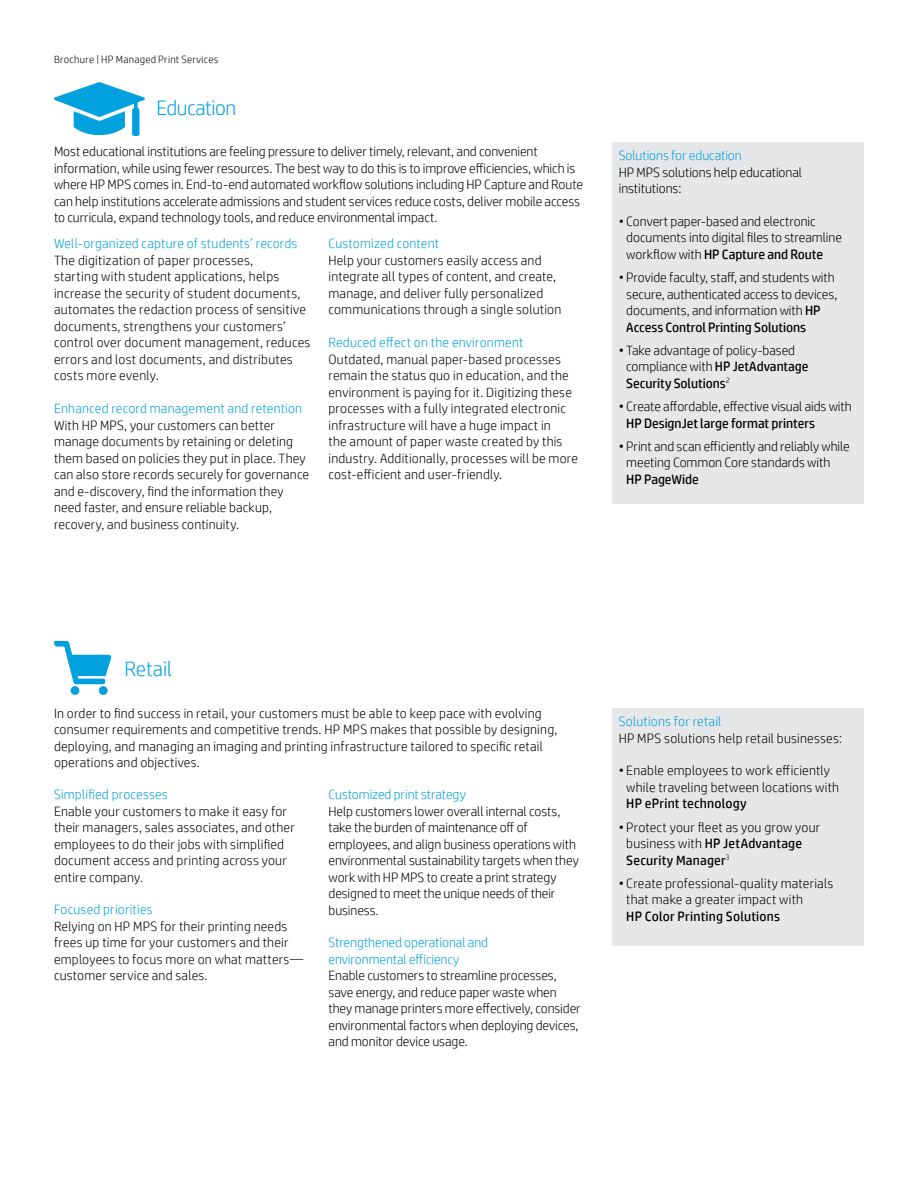
<style>
.page{position:relative;width:918px;height:1188px;background:#fff}
.page>*{position:absolute;margin:0;border:0;box-sizing:border-box;transform-origin:0 0}
.t1{font:300 21px "HP Simplified";letter-spacing:-.015em;color:#00a1dd}
.t2{font:300 13.5px/16.5px "HP Simplified";letter-spacing:.01em;color:#000}
.t3{font:300 13.5px/16.5px "HP Simplified";letter-spacing:.01em;color:#00a1dd}
.t4{font:13.5px "HP Simplified";letter-spacing:.01em;color:#000}
.t5{font:300 10.5px "HP Simplified";letter-spacing:.025em;color:#000}
.s1{font-weight:400}
</style>
<div class="page">
<svg style="left:54px;top:82px;width:91px;height:54px"></svg>
<svg style="left:54px;top:641px;width:58px;height:43px"></svg>
<div style="left:71px;top:686px;width:8px;height:9px;background:#00a1dd;border-radius:50%"></div>
<div style="left:99px;top:686px;width:9px;height:9px;background:#00a1dd;border-radius:50%"></div>
<div style="left:612px;top:143px;width:252px;height:361px;background:#e6e7e8"></div>
<div style="left:612px;top:708px;width:252px;height:238px;background:#e6e7e8"></div>
<p class="t5" style="left:54px;top:52px;width:166px">Brochure | HP Managed Print Services</p>
<h1 class="t1" style="left:156px;top:94px;width:81px">Education</h1>
<p class="t2" style="left:54px;top:143px;width:531px">Most educational institutions are feeling pressure to deliver timely, relevant, and convenient information, while using fewer resources. The best way to do this is to improve efficiencies, which is where HP MPS comes in. End-to-end automated workflow solutions including HP Capture and Route can help institutions accelerate admissions and student services reduce costs, deliver mobile access to curricula, expand technology tools, and reduce environmental impact.</p>
<p class="t3" style="left:54px;top:235px;width:245px">Well-organized capture of students’ records</p>
<p class="t2" style="left:54px;top:252px;width:258px">The digitization of paper processes,<br>starting with student applications, helps increase the security of student documents, automates the redaction process of sensitive documents, strengthens your customers’ control over document management, reduces errors and lost documents, and distributes costs more evenly.</p>
<p class="t3" style="left:54px;top:400px;width:250px">Enhanced record management and retention</p>
<p class="t2" style="left:54px;top:417px;width:257px">With HP MPS, your customers can better manage documents by retaining or deleting them based on policies they put in place. They can also store records securely for governance and e-discovery, find the information they need faster, and ensure reliable backup, recovery, and business continuity.</p>
<p class="t3" style="left:328px;top:235px;width:112px">Customized content</p>
<p class="t2" style="left:328px;top:252px;width:234px">Help your customers easily access and integrate all types of content, and create, manage, and deliver fully personalized communications through a single solution</p>
<p class="t3" style="left:328px;top:334px;width:196px">Reduced effect on the environment</p>
<p class="t2" style="left:328px;top:350px;width:251px">Outdated, manual paper-based processes remain the status quo in education, and the environment is paying for it. Digitizing these processes with a fully integrated electronic infrastructure will have a huge impact in<br>the amount of paper waste created by this industry. Additionally, processes will be more cost-efficient and user-friendly.</p>
<p class="t3" style="left:619px;top:147px;width:125px">Solutions for education</p>
<p class="t2" style="left:619px;top:163px;width:185px">HP MPS solutions help educational institutions:</p>
<p class="t2" style="left:626px;top:213px;width:217px;text-indent:-8px">• Convert paper-based and electronic documents into digital files to streamline workflow with <span class="s1">HP Capture and Route</span></p>
<p class="t2" style="left:626px;top:269px;width:213px;text-indent:-8px">• Provide faculty, staff, and students with secure, authenticated access to devices, documents, and information with <span class="s1">HP Access Control Printing Solutions</span></p>
<p class="t2" style="left:626px;top:342px;width:184px;text-indent:-8px">• Take advantage of policy-based compliance with <span class="s1">HP JetAdvantage<br>Security Solutions</span><sup>2</sup></p>
<p class="t2" style="left:619px;top:398px;width:235px">• Create affordable, effective visual aids with</p>
<p class="t4" style="left:626px;top:414px;width:190px">HP DesignJet large format printers</p>
<p class="t2" style="left:626px;top:438px;width:225px;text-indent:-8px">• Print and scan efficiently and reliably while meeting Common Core standards with</p>
<p class="t4" style="left:626px;top:470px;width:74px">HP PageWide</p>
<h1 class="t1" style="left:124px;top:655px;width:49px">Retail</h1>
<p class="t2" style="left:54px;top:704px;width:505px">In order to find success in retail, your customers must be able to keep pace with evolving consumer requirements and competitive trends. HP MPS makes that possible by designing, deploying, and managing an imaging and printing infrastructure tailored to specific retail operations and objectives.</p>
<p class="t3" style="left:54px;top:786px;width:115px">Simplified processes</p>
<p class="t2" style="left:54px;top:802px;width:242px">Enable your customers to make it easy for their managers, sales associates, and other employees to do their jobs with simplified document access and printing across your entire company.</p>
<p class="t3" style="left:54px;top:901px;width:100px">Focused priorities</p>
<p class="t2" style="left:54px;top:918px;width:251px">Relying on HP MPS for their printing needs frees up time for your customers and their employees to focus more on what matters— customer service and sales.</p>
<p class="t3" style="left:328px;top:786px;width:139px">Customized print strategy</p>
<p class="t2" style="left:328px;top:802px;width:252px">Help customers lower overall internal costs, take the burden of maintenance off of employees, and align business operations with environmental sustainability targets when they work with HP MPS to create a print strategy designed to meet the unique needs of their business.</p>
<p class="t3" style="left:328px;top:934px;width:161px">Strengthened operational and environmental efficiency</p>
<p class="t2" style="left:328px;top:967px;width:254px">Enable customers to streamline processes, save energy, and reduce paper waste when they manage printers more effectively, consider environmental factors when deploying devices, and monitor device usage.</p>
<p class="t3" style="left:619px;top:713px;width:104px">Solutions for retail</p>
<p class="t2" style="left:619px;top:729px;width:225px">HP MPS solutions help retail businesses:</p>
<p class="t2" style="left:626px;top:762px;width:214px;text-indent:-8px">• Enable employees to work efficiently while traveling between locations with</p>
<p class="t4" style="left:626px;top:795px;width:122px">HP ePrint technology</p>
<p class="t2" style="left:626px;top:818px;width:196px;text-indent:-8px">• Protect your fleet as you grow your business with <span class="s1">HP JetAdvantage<br>Security Manager</span><sup>3</sup></p>
<p class="t2" style="left:626px;top:874px;width:209px;text-indent:-8px">• Create professional-quality materials that make a greater impact with</p>
<p class="t4" style="left:626px;top:907px;width:155px">HP Color Printing Solutions</p>
</div>
